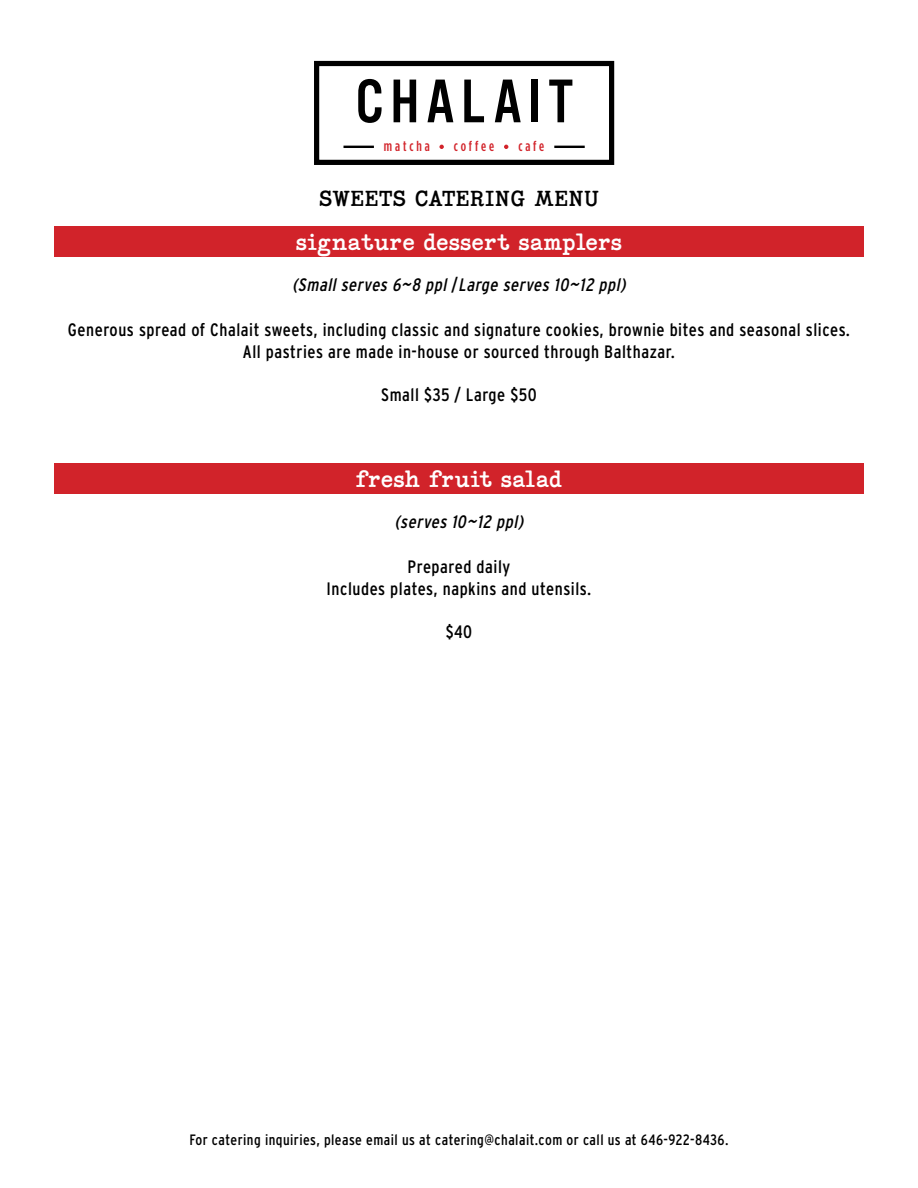
<style>
.page{position:relative;width:918px;height:1188px;background:#fff}
.page>*{position:absolute;margin:0;border:0;box-sizing:border-box;transform-origin:0 0}
.t1{font:64.05px "Alternate Got No 3 D";letter-spacing:.1em;color:#000}
.t2{font:22.5px "Coronette";color:#fff}
.t3{font:22.5px "Coronette";letter-spacing:.015em;color:#000}
.t4{font:condensed 18px/21.6px "Interstate";letter-spacing:.03em;color:#000;text-align:center}
.t5{font:italic condensed 18px "Interstate";color:#000}
.t6{font:condensed 15px "Interstate";letter-spacing:.03em;color:#000}
.t7{font:500 condensed 14.4px "Gotham HTF";letter-spacing:.2em;color:#d2232a}
.s1{font-style:normal}
</style>
<div class="page">
<div style="left:314px;top:61px;width:300px;height:104px;border:5px solid #000"></div>
<hr style="left:344px;top:146px;width:30px;height:2px;background:#000">
<svg style="left:439px;top:145px;width:5px;height:4px"></svg>
<svg style="left:504px;top:145px;width:4px;height:4px"></svg>
<hr style="left:554px;top:146px;width:31px;height:2px;background:#000">
<div style="left:54px;top:226px;width:810px;height:30px;background:#d1232a"></div>
<div style="left:54px;top:463px;width:810px;height:31px;background:#d1232a"></div>
<h1 class="t1" style="left:355px;top:67px;width:219px">CHALAIT</h1>
<p class="t7" style="left:384px;top:138px;width:47px">matcha</p>
<p class="t7" style="left:454px;top:138px;width:42px">coffee</p>
<p class="t7" style="left:518px;top:138px;width:27px">cafe</p>
<p class="t3" style="left:319px;top:185px;width:281px">SWEETS CATERING MENU</p>
<p class="t2" style="left:296px;top:228px;width:328px">signature dessert samplers</p>
<p class="t5" style="left:292px;top:275px;width:339px">(Small serves 6~8 ppl <span class="s1">/</span> Large serves 10~12 ppl)</p>
<p class="t4" style="left:68px;top:319px;width:784px">Generous spread of Chalait sweets, including classic and signature cookies, brownie bites and seasonal slices.<br>All pastries are made in-house or sourced through Balthazar.</p>
<p class="t4" style="left:381px;top:384px;width:157px">Small $35 / Large $50</p>
<p class="t2" style="left:356px;top:466px;width:208px">fresh fruit salad</p>
<p class="t5" style="left:395px;top:512px;width:134px">(serves 10~12 ppl)</p>
<p class="t4" style="left:327px;top:556px;width:266px">Prepared daily<br>Includes plates, napkins and utensils.</p>
<p class="t4" style="left:446px;top:621px;width:28px">$40</p>
<p class="t6" style="left:189px;top:1131px;width:541px">For catering inquiries, please email us at catering@chalait.com or call us at 646-922-8436.</p>
</div>
